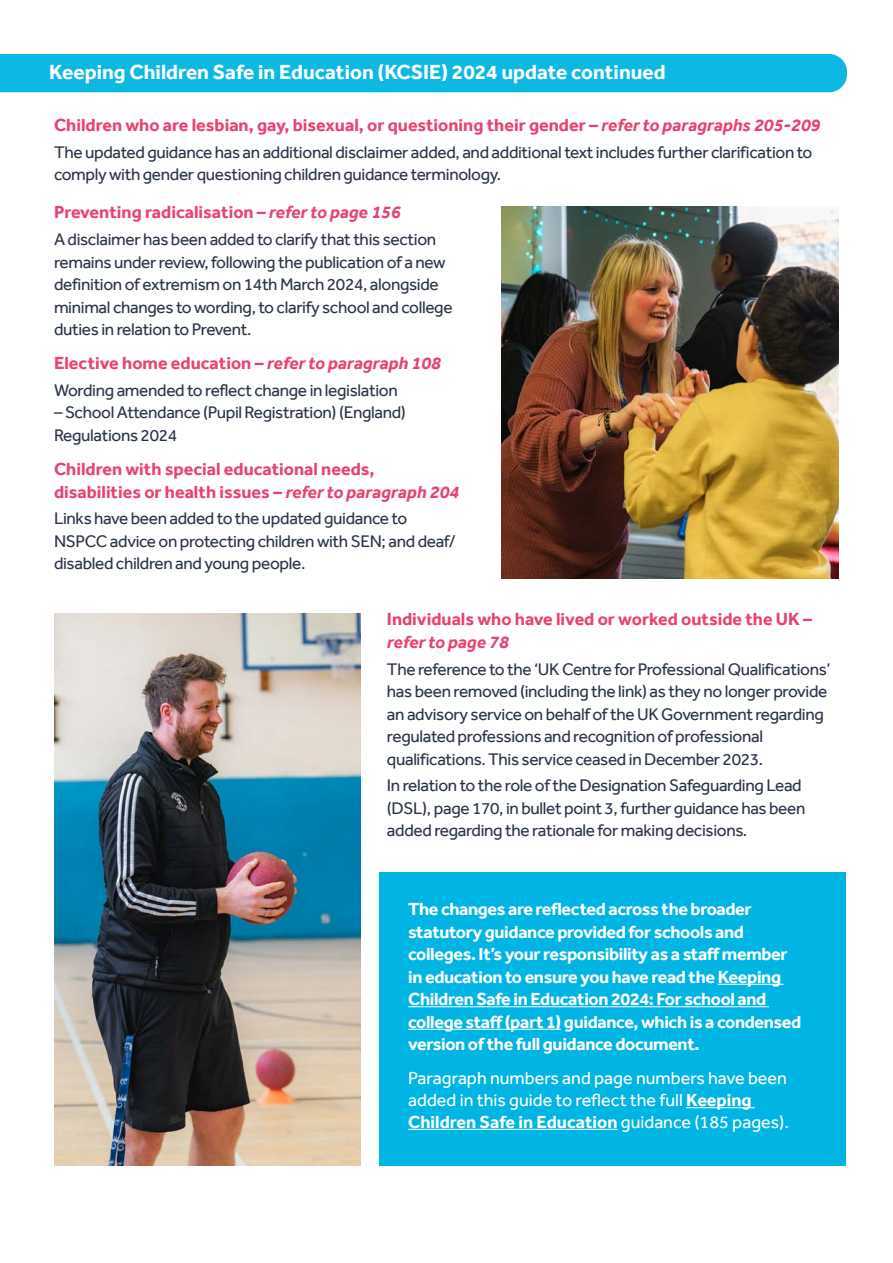
<style>
.page{position:relative;width:893px;height:1263px;background:#fff}
.page>*{position:absolute;margin:0;border:0;box-sizing:border-box;transform-origin:0 0}
.t1{font:700 21px "Effra";color:#fff}
.t2{font:700 18px/22.5px "Effra";color:#e94270}
.t3{font:700 18px/22.5px "Effra";letter-spacing:-.02em;color:#fff}
.t4{font:18px/21.6px "Effra";color:#fff}
.t5{font:17.25px/22.5px "Effra";letter-spacing:-.02em;color:#2b3547}
.s1{font-style:italic}
.s2{font-weight:700}
</style>
<div class="page">
<div style="left:0;top:54px;width:847px;height:38px;background:#0db9e3"></div>
<div style="left:380px;top:873px;width:466px;height:293px;background:#00b4e3"></div>
<hr style="left:718px;top:984px;width:66px;height:1px;background:#fff">
<hr style="left:408px;top:1006px;width:361px;height:1px;background:#fff">
<hr style="left:408px;top:1029px;width:153px;height:1px;background:#fff">
<hr style="left:686px;top:1107px;width:69px;height:1px;background:#fff">
<hr style="left:408px;top:1129px;width:210px;height:1px;background:#fff">
<img style="left:502px;top:206px;width:337px;height:372px">
<img style="left:54px;top:613px;width:306px;height:553px">
<p class="t1" style="left:49px;top:60px;width:618px">Keeping Children Safe in Education (KCSIE) 2024 update continued</p>
<p class="t2" style="left:54px;top:114px;width:768px">Children who are lesbian, gay, bisexual, or questioning their gender – <span class="s1">refer to paragraphs 205-209</span></p>
<p class="t5" style="left:54px;top:141px;width:760px">The updated guidance has an additional disclaimer added, and additional text includes further clarification to comply with gender questioning children guidance terminology.</p>
<p class="t2" style="left:54px;top:201px;width:348px">Preventing radicalisation – <span class="s1">refer to page 156</span></p>
<p class="t5" style="left:54px;top:228px;width:400px">A disclaimer has been added to clarify that this section remains under review, following the publication of a new definition of extremism on 14th March 2024, alongside minimal changes to wording, to clarify school and college duties in relation to Prevent.</p>
<p class="t2" style="left:54px;top:352px;width:388px">Elective home education – <span class="s1">refer to paragraph 108</span></p>
<p class="t5" style="left:54px;top:379px;width:345px">Wording amended to reflect change in legislation</p>
<p class="t5" style="left:54px;top:401px;width:353px">– School Attendance (Pupil Registration) (England)<br>Regulations 2024</p>
<p class="t2" style="left:54px;top:458px;width:407px">Children with special educational needs, disabilities or health issues – <span class="s1">refer to paragraph 204</span></p>
<p class="t5" style="left:54px;top:507px;width:403px">Links have been added to the updated guidance to<br>NSPCC advice on protecting children with SEN; and deaf/ disabled children and young people.</p>
<p class="t2" style="left:387px;top:608px;width:427px">Individuals who have lived or worked outside the UK – <span class="s1">refer to page 78</span></p>
<p class="t5" style="left:387px;top:657px;width:445px">The reference to the ‘UK Centre for Professional Qualifications’ has been removed (including the link) as they no longer provide an advisory service on behalf of the UK Government regarding regulated professions and recognition of professional qualifications. This service ceased in December 2023.</p>
<p class="t5" style="left:387px;top:774px;width:420px">In relation to the role of the Designation Safeguarding Lead (DSL), page 170, in bullet point 3, further guidance has been added regarding the rationale for making decisions.</p>
<p class="t3" style="left:408px;top:897px;width:395px">The changes are reflected across the broader statutory guidance provided for schools and colleges. It’s your responsibility as a staff member in education to ensure you have read the Keeping Children Safe in Education 2024: For school and college staff (part 1) guidance, which is a condensed version of the full guidance document.</p>
<p class="t4" style="left:408px;top:1067px;width:382px">Paragraph numbers and page numbers have been added in this guide to reflect the full <span class="s2">Keeping<br>Children Safe in Education</span> guidance (185 pages).</p>
</div>
